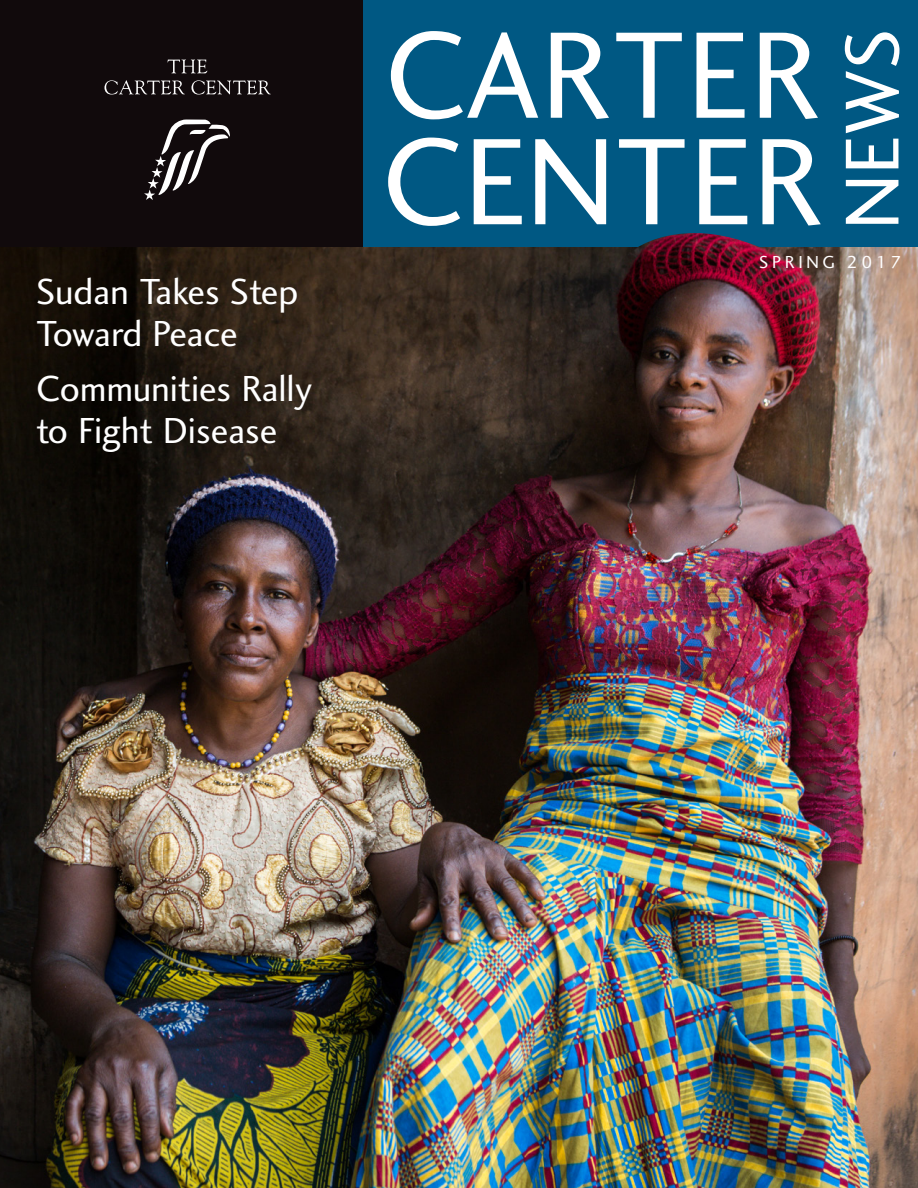
<style>
.page{position:relative;width:918px;height:1188px;background:#fff}
.page>*{position:absolute;margin:0;border:0;box-sizing:border-box;transform-origin:0 0}
.t1{font:127.5px/106.5px "Charlotte Sans Book Plain";letter-spacing:.005em;color:#fff}
.t2{font:78.9px "Charlotte Sans Book Plain";color:#fff}
.Cover_Plugs{font:37.5px/42px "Charlotte Sans Book Plain";letter-spacing:-.005em;color:#fff}
.t3{font:18px "Charlotte Sans Book Plain";letter-spacing:.2em;color:#fff}
</style>
<div class="page">
<img style="left:0;top:246px;width:918px;height:942px">
<div style="left:0;top:0;width:369px;height:246px;background:#110a0c"></div>
<div style="left:364px;top:0;width:554px;height:246px;background:#005883"></div>
<svg style="left:144px;top:120px;width:86px;height:80px"></svg>
<svg style="left:168px;top:60px;width:39px;height:13px"></svg>
<svg style="left:104px;top:80px;width:81px;height:15px"></svg>
<svg style="left:191px;top:80px;width:80px;height:15px"></svg>
<img style="left:604px;top:233px;width:217px;height:141px">
<p class="Cover_Plugs" style="left:36px;top:270px;width:264px">Sudan Takes Step<br>Toward Peace</p>
<p class="Cover_Plugs" style="left:36px;top:367px;width:278px">Communities Rally to Fight Disease</p>
<p class="t1" style="left:382px;top:21px;width:443px">CARTER<br>CENTER</p>
<p class="t3" style="left:759px;top:251px;width:144px">SPRING 2017</p>
<p class="t2" style="left:825px;top:229px;width:202px;rotate:-90deg">NEWS</p>
</div>
